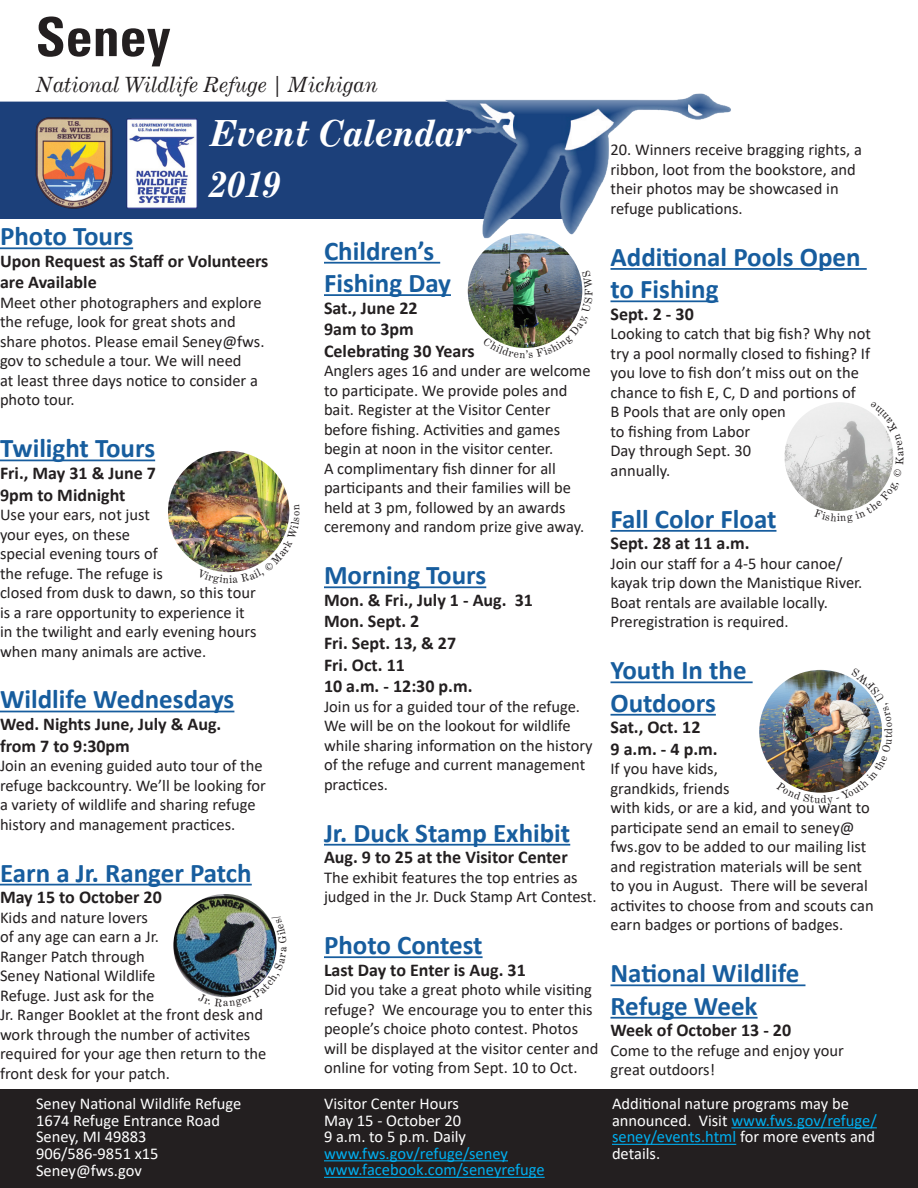
<style>
.page{position:relative;width:918px;height:1188px;background:#fff}
.page>*{position:absolute;margin:0;border:0;box-sizing:border-box;transform-origin:0 0}
.t1{font:700 condensed 54px "Univers";color:#231f20}
.t2{font:italic 700 36px/51px "Century Expanded BT";color:#fff}
.t3{font:700 27px/32.4px "Calibri";color:#175d9e}
.t4{font:italic 21px "Century Expanded BT";color:#231f20}
.Time_and_Date{font:700 18px/21.6px "Calibri";color:#231f20}
.Body_Text{font:16.5px/19.5px "Calibri";color:#231f20}
.Body_Text_White{font:16.5px/16.6px "Calibri";color:#fff}
.Time_and_Date-2{font:16.5px/19.5px "Calibri";color:#231f20}
.Body_Text_White-2{font:16.5px "Calibri";color:#00aeef}
.s1{color:#00aeef}
</style>
<div class="page">
<div style="left:0;top:102px;width:444px;height:117px;background:#1c407a"></div>
<div style="left:0;top:1089px;width:918px;height:99px;background:#231f20"></div>
<img style="left:125px;top:105px;width:81px;height:114px">
<img style="left:32px;top:110px;width:85px;height:103px">
<div style="left:444px;top:81px;width:330px;height:195px;background:#fff;opacity:.75"></div>
<hr style="left:324px;top:1160px;width:184px;height:1px;background:#00aeef">
<hr style="left:324px;top:1177px;width:221px;height:1px;background:#00aeef">
<hr style="left:731px;top:1127px;width:146px;height:1px;background:#00aeef">
<hr style="left:612px;top:1144px;width:124px;height:1px;background:#00aeef">
<hr style="left:0;top:247px;width:133px;height:2px;background:#175d9e">
<hr style="left:0;top:460px;width:155px;height:1px;background:#175d9e">
<hr style="left:0;top:711px;width:234px;height:1px;background:#175d9e">
<hr style="left:0;top:884px;width:252px;height:1px;background:#175d9e">
<hr style="left:324px;top:262px;width:116px;height:2px;background:#175d9e">
<hr style="left:324px;top:294px;width:127px;height:2px;background:#175d9e">
<hr style="left:324px;top:586px;width:162px;height:2px;background:#175d9e">
<hr style="left:324px;top:844px;width:246px;height:2px;background:#175d9e">
<hr style="left:324px;top:956px;width:159px;height:2px;background:#175d9e">
<hr style="left:610px;top:268px;width:257px;height:2px;background:#175d9e">
<hr style="left:610px;top:300px;width:108px;height:2px;background:#175d9e">
<hr style="left:610px;top:530px;width:166px;height:2px;background:#175d9e">
<hr style="left:610px;top:681px;width:143px;height:2px;background:#175d9e">
<hr style="left:610px;top:714px;width:106px;height:2px;background:#175d9e">
<hr style="left:610px;top:984px;width:195px;height:2px;background:#175d9e">
<hr style="left:610px;top:1017px;width:148px;height:2px;background:#175d9e">
<img style="left:468px;top:233px;width:114px;height:115px;border-radius:57px">
<img style="left:784px;top:402px;width:109px;height:109px;border-radius:54px">
<img style="left:759px;top:670px;width:123px;height:123px;border-radius:61px">
<img style="left:168px;top:451px;width:121px;height:121px;border-radius:61px">
<img style="left:173px;top:894px;width:104px;height:103px;border-radius:52px">
<img style="left:483px;top:270px;width:110px;height:78px">
<svg style="left:814px;top:402px;width:80px;height:109px"></svg>
<img style="left:777px;top:669px;width:105px;height:124px">
<img style="left:197px;top:505px;width:93px;height:68px">
<img style="left:198px;top:914px;width:79px;height:84px">
<h1 class="t1" style="left:36px;top:4px;width:136px">Seney</h1>
<p class="t4" style="left:36px;top:72px;width:344px">National Wildlife Refuge | Michigan</p>
<h2 class="t2" style="left:210px;top:107px;width:263px">Event Calendar<br>2019</h2>
<p class="t3" style="left:0;top:220px;width:135px">Photo Tours</p>
<p class="Time_and_Date" style="left:0;top:250px;width:270px">Upon Request as Staff or Volunteers are Available</p>
<p class="Body_Text" style="left:0;top:292px;width:266px">Meet other photographers and explore the refuge, look for great shots and share photos. Please email Seney@fws. gov to schedule a tour. We will need<br>at least three days notice to consider a photo tour.</p>
<p class="t3" style="left:0;top:432px;width:157px">Twilight Tours</p>
<p class="Time_and_Date" style="left:0;top:462px;width:158px">Fri., May 31 &amp; June 7</p>
<p class="Time_and_Date" style="left:0;top:484px;width:127px">9pm to Midnight</p>
<p class="Body_Text" style="left:0;top:504px;width:258px">Use your ears, not just<br>your eyes, on these<br>special evening tours of<br>the refuge. The refuge is<br>closed from dusk to dawn, so this tour is a rare opportunity to experience it in the twilight and early evening hours when many animals are active.</p>
<p class="t3" style="left:0;top:683px;width:236px">Wildlife Wednesdays</p>
<p class="Time_and_Date" style="left:0;top:713px;width:223px">Wed. Nights June, July &amp; Aug.</p>
<p class="Time_and_Date" style="left:0;top:735px;width:131px">from 7 to 9:30pm</p>
<p class="Body_Text" style="left:0;top:756px;width:267px">Join an evening guided auto tour of the refuge backcountry. We’ll be looking for a variety of wildlife and sharing refuge history and management practices.</p>
<p class="t3" style="left:0;top:856px;width:253px">Earn a Jr. Ranger Patch</p>
<p class="Time_and_Date" style="left:0;top:886px;width:163px">May 15 to October 20</p>
<p class="Body_Text" style="left:0;top:907px;width:268px">Kids and nature lovers<br>of any age can earn a Jr.<br>Ranger Patch through<br>Seney National Wildlife<br>Refuge. Just ask for the<br>Jr. Ranger Booklet at the front desk and work through the number of activites required for your age then return to the front desk for your patch.</p>
<p class="t3" style="left:324px;top:234px;width:128px">Children’s<br>Fishing Day</p>
<p class="Time_and_Date" style="left:324px;top:297px;width:95px">Sat., June 22</p>
<p class="Time_and_Date" style="left:324px;top:318px;width:91px">9am to 3pm</p>
<p class="Time_and_Date" style="left:324px;top:340px;width:152px">Celebrating 30 Years</p>
<p class="Body_Text" style="left:324px;top:361px;width:268px">Anglers ages 16 and under are welcome to participate. We provide poles and bait. Register at the Visitor Center before fishing. Activities and games begin at noon in the visitor center.<br>A complimentary fish dinner for all participants and their families will be held at 3 pm, followed by an awards ceremony and random prize give away.</p>
<p class="t3" style="left:324px;top:559px;width:164px">Morning Tours</p>
<p class="Time_and_Date" style="left:324px;top:589px;width:211px">Mon. &amp; Fri., July 1 - Aug. 31</p>
<p class="Time_and_Date" style="left:324px;top:610px;width:97px">Mon. Sept. 2</p>
<p class="Time_and_Date" style="left:324px;top:632px;width:134px">Fri. Sept. 13, &amp; 27</p>
<p class="Time_and_Date" style="left:324px;top:654px;width:83px">Fri. Oct. 11</p>
<p class="Time_and_Date" style="left:324px;top:675px;width:150px">10 a.m. - 12:30 p.m.</p>
<p class="Body_Text" style="left:324px;top:696px;width:270px">Join us for a guided tour of the refuge.<br>We will be on the lookout for wildlife while sharing information on the history of the refuge and current management practices.</p>
<p class="t3" style="left:324px;top:816px;width:248px">Jr. Duck Stamp Exhibit</p>
<p class="Time_and_Date" style="left:324px;top:846px;width:245px">Aug. 9 to 25 at the Visitor Center</p>
<p class="Time_and_Date-2" style="left:324px;top:867px;width:274px">The exhibit features the top entries as judged in the Jr. Duck Stamp Art Contest.</p>
<p class="t3" style="left:324px;top:929px;width:160px">Photo Contest</p>
<p class="Time_and_Date" style="left:324px;top:959px;width:203px">Last Day to Enter is Aug. 31</p>
<p class="Body_Text" style="left:324px;top:980px;width:276px">Did you take a great photo while visiting refuge? We encourage you to enter this people’s choice photo contest. Photos will be displayed at the visitor center and online for voting from Sept. 10 to Oct.</p>
<p class="Body_Text_White" style="left:36px;top:1095px;width:207px">Seney National Wildlife Refuge<br>1674 Refuge Entrance Road<br>Seney, MI 49883<br>906/586-9851 x15<br>Seney@fws.gov</p>
<p class="Body_Text_White" style="left:324px;top:1095px;width:137px">Visitor Center Hours</p>
<p class="Body_Text_White" style="left:324px;top:1112px;width:139px">May 15 - October 20</p>
<p class="Body_Text_White" style="left:324px;top:1128px;width:144px">9 a.m. to 5 p.m. Daily</p>
<p class="Body_Text_White-2" style="left:324px;top:1142px;width:186px">www.fws.gov/refuge/seney</p>
<p class="Body_Text_White-2" style="left:324px;top:1159px;width:222px">www.facebook.com/seneyrefuge</p>
<p class="Body_Text" style="left:610px;top:140px;width:253px">20. Winners receive bragging rights, a ribbon, loot from the bookstore, and their photos may be showcased in refuge publications.</p>
<p class="t3" style="left:610px;top:240px;width:252px">Additional Pools Open to Fishing</p>
<p class="Time_and_Date" style="left:610px;top:303px;width:85px">Sept. 2 - 30</p>
<p class="Body_Text" style="left:610px;top:324px;width:262px">Looking to catch that big fish? Why not try a pool normally closed to fishing? If you love to fish don’t miss out on the chance to fish E, C, D and portions of<br>B Pools that are only open<br>to fishing from Labor<br>Day through Sept. 30<br>annually.</p>
<p class="t3" style="left:610px;top:502px;width:167px">Fall Color Float</p>
<p class="Time_and_Date" style="left:610px;top:532px;width:141px">Sept. 28 at 11 a.m.</p>
<p class="Body_Text" style="left:610px;top:553px;width:253px">Join our staff for a 4-5 hour canoe/ kayak trip down the Manistique River.<br>Boat rentals are available locally.<br>Preregistration is required.</p>
<p class="t3" style="left:610px;top:654px;width:138px">Youth In the<br>Outdoors</p>
<p class="Time_and_Date" style="left:610px;top:716px;width:92px">Sat., Oct. 12</p>
<p class="Time_and_Date" style="left:610px;top:738px;width:109px">9 a.m. - 4 p.m.</p>
<p class="Body_Text" style="left:610px;top:759px;width:265px">If you have kids,<br>grandkids, friends<br>with kids, or are a kid, and you want to participate send an email to seney@ fws.gov to be added to our mailing list and registration materials will be sent to you in August. There will be several activites to choose from and scouts can earn badges or portions of badges.</p>
<p class="t3" style="left:610px;top:957px;width:190px">National Wildlife<br>Refuge Week</p>
<p class="Time_and_Date" style="left:610px;top:1019px;width:182px">Week of October 13 - 20</p>
<p class="Body_Text" style="left:610px;top:1040px;width:235px">Come to the refuge and enjoy your great outdoors!</p>
<p class="Body_Text_White" style="left:612px;top:1095px;width:266px">Additional nature programs may be announced. Visit <span class="s1">www.fws.gov/refuge/ seney/events.html</span> for more events and details.</p>
</div>
